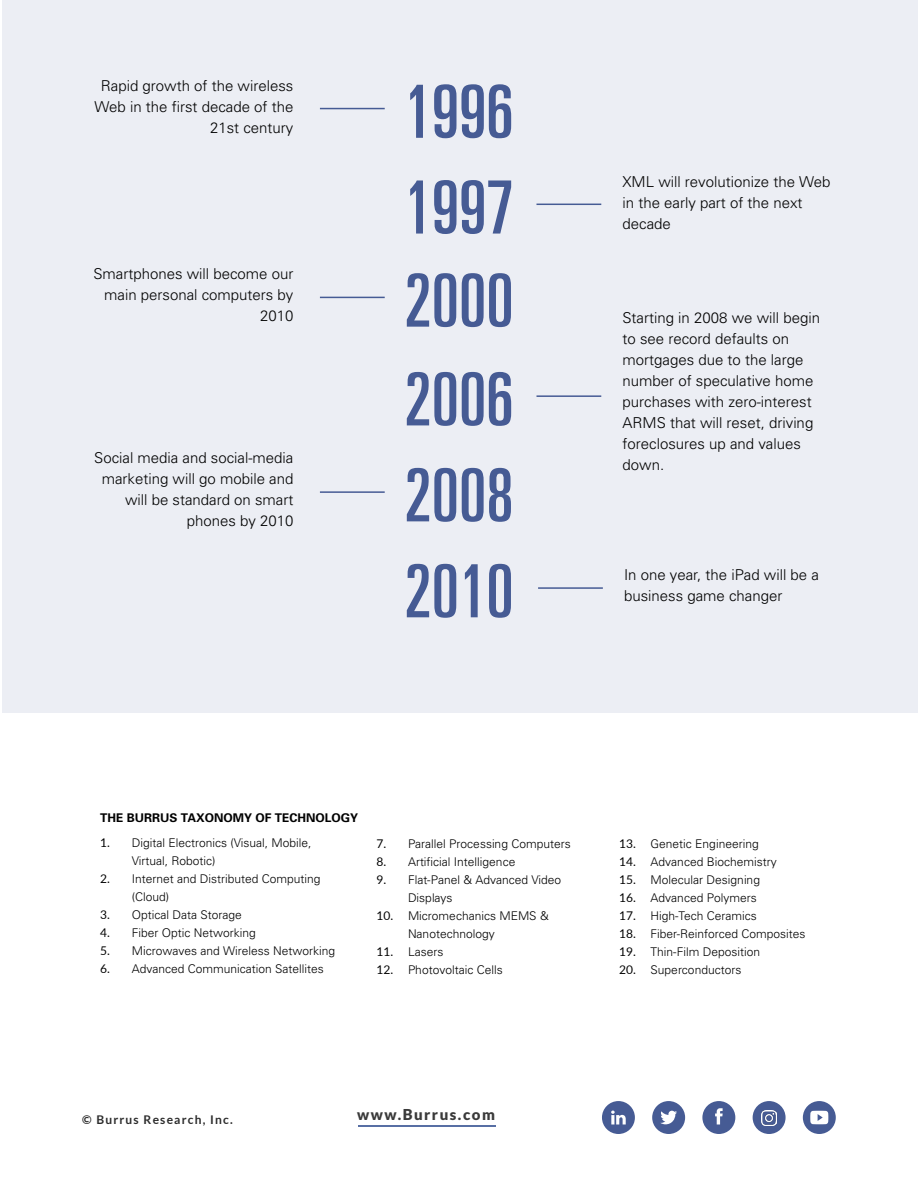
<style>
.page{position:relative;width:918px;height:1188px;background:#fff}
.page>*{position:absolute;margin:0;border:0;box-sizing:border-box;transform-origin:0 0}
.t1{font:ultra-condensed 73.5px "Univers";color:#465b94}
.t2{font:300 15px/21px "Univers";color:#000;text-align:right}
.t3{font:900 15px "Lato";letter-spacing:.1em;color:#3a3a3a}
.t4{font:300 12px/18px "Univers";color:#000}
.t5{font:700 12px "Univers";color:#000}
.t6{font:700 12px "Lato";letter-spacing:.1em;color:#2c2c2c}
.s1{font-family:"Lato";font-weight:400}
</style>
<div class="page">
<div style="left:803px;top:1101px;width:33px;height:33px;background:#465b94;border-radius:50%"></div>
<div style="left:702px;top:1101px;width:33px;height:33px;background:#465b94;border-radius:50%"></div>
<hr style="left:358px;top:1125px;width:137px;height:2px;background:#586fa4">
<div style="left:602px;top:1101px;width:33px;height:33px;background:#465b94;border-radius:50%"></div>
<div style="left:652px;top:1101px;width:33px;height:33px;background:#465b94;border-radius:50%"></div>
<svg style="left:611px;top:1111px;width:15px;height:13px"></svg>
<svg style="left:660px;top:1111px;width:17px;height:13px"></svg>
<svg style="left:715px;top:1108px;width:8px;height:16px"></svg>
<svg style="left:810px;top:1111px;width:18px;height:13px"></svg>
<div style="left:753px;top:1101px;width:33px;height:33px;background:#465b94;border-radius:50%"></div>
<img style="left:762px;top:1110px;width:15px;height:15px">
<div style="left:2px;top:0;width:916px;height:713px;background:#eceef4"></div>
<hr style="left:320px;top:108px;width:65px;height:1px;background:#465b94">
<hr style="left:536px;top:204px;width:65px;height:1px;background:#465b94">
<hr style="left:320px;top:297px;width:65px;height:1px;background:#465b94">
<hr style="left:536px;top:395px;width:65px;height:2px;background:#465b94">
<hr style="left:320px;top:491px;width:65px;height:2px;background:#465b94">
<hr style="left:538px;top:587px;width:65px;height:2px;background:#465b94">
<p class="t2" style="left:94px;top:76px;width:200px">Rapid growth of the wireless<br>Web in the first decade of the<br>21st century</p>
<p class="t2" style="left:93px;top:263px;width:202px">Smartphones will become our main personal computers by<br>2010</p>
<p class="t2" style="left:94px;top:447px;width:201px">Social media and social-media marketing will go mobile and will be standard on smart phones by 2010</p>
<h1 class="t1" style="left:404px;top:70px;width:111px">1996</h1>
<h1 class="t1" style="left:404px;top:166px;width:111px">1997</h1>
<p class="t2" style="left:622px;top:171px;width:210px;text-align:left">XML will revolutionize the Web in the early part of the next decade</p>
<h1 class="t1" style="left:404px;top:259px;width:111px">2000</h1>
<p class="t2" style="left:622px;top:307px;width:199px;text-align:left">Starting in 2008 we will begin to see record defaults on mortgages due to the large number of speculative home purchases with zero-interest<br>ARMS that will reset, driving foreclosures up and values down.</p>
<h1 class="t1" style="left:404px;top:358px;width:111px">2006</h1>
<h1 class="t1" style="left:404px;top:453px;width:111px">2008</h1>
<h1 class="t1" style="left:404px;top:549px;width:111px">2010</h1>
<p class="t2" style="left:624px;top:564px;width:196px;text-align:left">In one year, the iPad will be a business game changer</p>
<p class="t5" style="left:100px;top:810px;width:260px">THE BURRUS TAXONOMY OF TECHNOLOGY</p>
<p class="t4" style="left:132px;top:833px;width:181px;text-indent:-32px"><span class="s1">1.</span> Digital Electronics (Visual, Mobile,<br>Virtual, Robotic)</p>
<p class="t4" style="left:132px;top:869px;width:190px;text-indent:-32px"><span class="s1">2.</span> Internet and Distributed Computing (Cloud)</p>
<p class="t4" style="left:100px;top:905px;width:143px"><span class="s1">3.</span> Optical Data Storage</p>
<p class="t4" style="left:100px;top:923px;width:157px"><span class="s1">4.</span> Fiber Optic Networking</p>
<p class="t4" style="left:100px;top:941px;width:236px"><span class="s1">5.</span> Microwaves and Wireless Networking</p>
<p class="t4" style="left:100px;top:959px;width:225px"><span class="s1">6.</span> Advanced Communication Satellites</p>
<p class="t4" style="left:376px;top:834px;width:196px"><span class="s1">7.</span> Parallel Processing Computers</p>
<p class="t4" style="left:376px;top:852px;width:140px"><span class="s1">8.</span> Artificial Intelligence</p>
<p class="t4" style="left:408px;top:870px;width:155px;text-indent:-32px"><span class="s1">9.</span> Flat-Panel &amp; Advanced Video<br>Displays</p>
<p class="t4" style="left:408px;top:906px;width:142px;text-indent:-32px"><span class="s1">10.</span> Micromechanics MEMS &amp;<br>Nanotechnology</p>
<p class="t4" style="left:376px;top:942px;width:68px"><span class="s1">11.</span> Lasers</p>
<p class="t4" style="left:376px;top:960px;width:128px"><span class="s1">12.</span> Photovoltaic Cells</p>
<p class="t4" style="left:619px;top:834px;width:141px"><span class="s1">13.</span> Genetic Engineering</p>
<p class="t4" style="left:619px;top:852px;width:159px"><span class="s1">14.</span> Advanced Biochemistry</p>
<p class="t4" style="left:619px;top:870px;width:142px"><span class="s1">15.</span> Molecular Designing</p>
<p class="t4" style="left:619px;top:888px;width:139px"><span class="s1">16.</span> Advanced Polymers</p>
<p class="t4" style="left:619px;top:906px;width:139px"><span class="s1">17.</span> High-Tech Ceramics</p>
<p class="t4" style="left:619px;top:924px;width:188px"><span class="s1">18.</span> Fiber-Reinforced Composites</p>
<p class="t4" style="left:619px;top:942px;width:142px"><span class="s1">19.</span> Thin-Film Deposition</p>
<p class="t4" style="left:619px;top:960px;width:124px"><span class="s1">20.</span> Superconductors</p>
<p class="t6" style="left:82px;top:1112px;width:152px">© Burrus Research, Inc.</p>
<p class="t3" style="left:357px;top:1106px;width:139px">www.Burrus.com</p>
</div>
